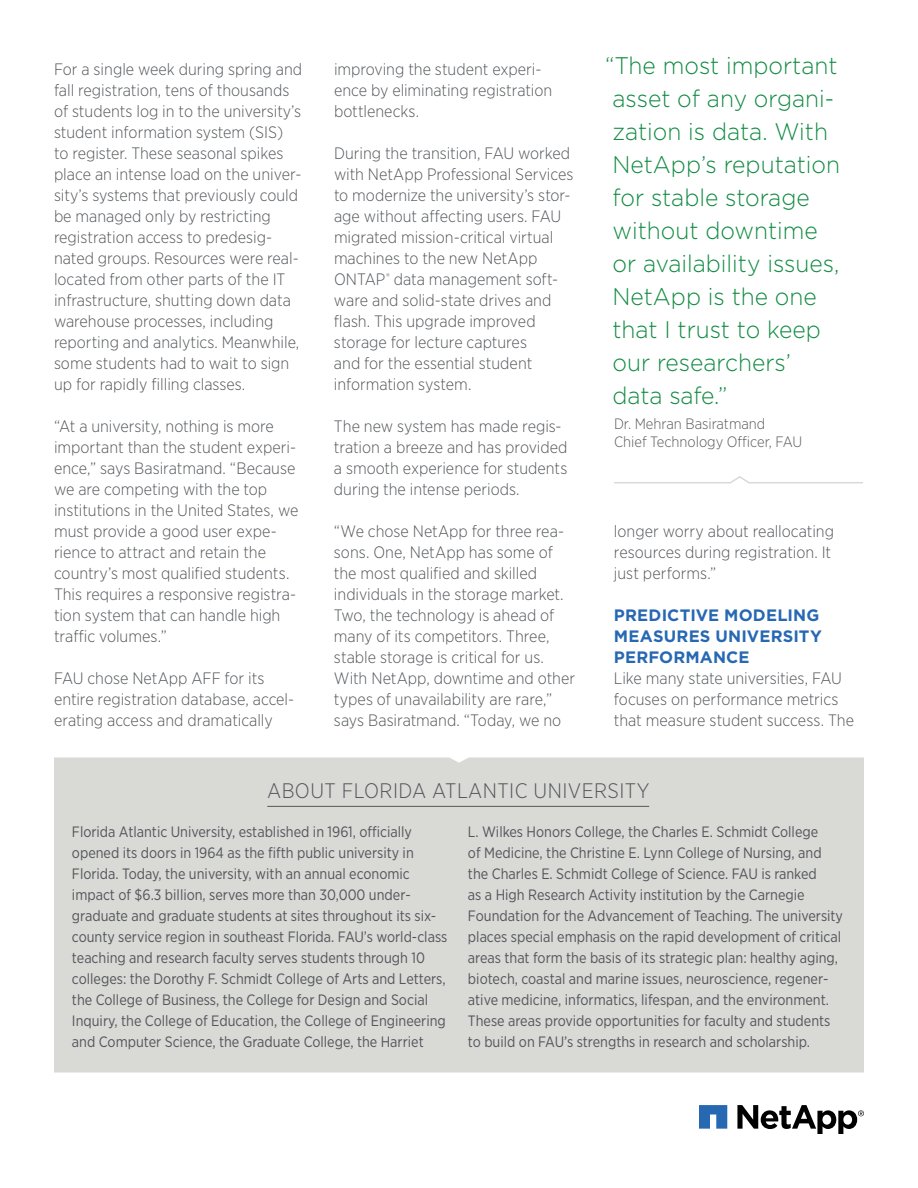
<style>
.page{position:relative;width:918px;height:1188px;background:#fff}
.page>*{position:absolute;margin:0;border:0;box-sizing:border-box;transform-origin:0 0}
.t1{font:300 24px/33px "Gotham HTF";color:#118b42;scale:.95 1}
.t2{font:300 21px "Gotham Narrow";letter-spacing:.02em;color:#53565a}
.t3{font:300 16.5px/21px "Gotham Narrow";color:#53565a}
.t4{font:700 16.5px/21px "Gotham HTF";letter-spacing:.01em;color:#2768b3}
.t5{font:15px/21px "Gotham Narrow";color:#53565a}
.t6{font:300 15px/18px "Gotham Narrow";color:#585a5c}
</style>
<div class="page">
<svg style="left:699px;top:1105px;width:28px;height:24px"></svg>
<svg style="left:737px;top:1105px;width:127px;height:29px"></svg>
<div style="left:54px;top:758px;width:810px;height:314px;background:#d9d9d6"></div>
<hr style="left:267px;top:806px;width:382px;height:1px;background:#53565a">
<svg style="left:614px;top:476px;width:249px;height:8px"></svg>
<p class="t3" style="left:54px;top:58px;width:250px">For a single week during spring and fall registration, tens of thousands of students log in to the university’s student information system (SIS)<br>to register. These seasonal spikes place an intense load on the univer&shy;sity’s systems that previously could be managed only by restricting registration access to predesig&shy;nated groups. Resources were real&shy;located from other parts of the IT infrastructure, shutting down data warehouse processes, including reporting and analytics. Meanwhile, some students had to wait to sign up for rapidly filling classes.</p>
<p class="t3" style="left:54px;top:415px;width:246px">“At a university, nothing is more important than the student experi&shy;ence,” says Basiratmand. “Because we are competing with the top institutions in the United States, we must provide a good user expe&shy;rience to attract and retain the country’s most qualified students.<br>This requires a responsive registra&shy;tion system that can handle high traffic volumes.”</p>
<p class="t3" style="left:54px;top:667px;width:242px">FAU chose NetApp AFF for its entire registration database, accel&shy;erating access and dramatically</p>
<h1 class="t1" style="left:613px;top:49px;width:241px;text-indent:-8px">“The most important asset of any organi&shy;zation is data. With<br>NetApp’s reputation for stable storage without downtime or availability issues,<br>NetApp is the one that I trust to keep our researchers’ data safe.”</h1>
<p class="t6" style="left:614px;top:415px;width:190px">Dr. Mehran Basiratmand<br>Chief Technology Officer, FAU</p>
<p class="t3" style="left:334px;top:58px;width:220px">improving the student experi&shy;ence by eliminating registration bottlenecks.</p>
<p class="t3" style="left:334px;top:142px;width:241px">During the transition, FAU worked with NetApp Professional Services to modernize the university’s stor&shy;age without affecting users. FAU migrated mission-critical virtual machines to the new NetApp<br>ONTAP<sup>®</sup> data management soft&shy;ware and solid-state drives and flash. This upgrade improved storage for lecture captures<br>and for the essential student information system.</p>
<p class="t3" style="left:334px;top:415px;width:235px">The new system has made regis&shy;tration a breeze and has provided a smooth experience for students during the intense periods.</p>
<p class="t3" style="left:334px;top:520px;width:243px">“We chose NetApp for three rea&shy;sons. One, NetApp has some of the most qualified and skilled individuals in the storage market.<br>Two, the technology is ahead of many of its competitors. Three, stable storage is critical for us.<br>With NetApp, downtime and other types of unavailability are rare,” says Basiratmand. “Today, we no</p>
<p class="t3" style="left:614px;top:520px;width:222px">longer worry about reallocating resources during registration. It just performs.”</p>
<p class="t4" style="left:614px;top:604px;width:209px">PREDICTIVE MODELING<br>MEASURES UNIVERSITY<br>PERFORMANCE</p>
<p class="t3" style="left:614px;top:667px;width:242px">Like many state universities, FAU focuses on performance metrics that measure student success. The</p>
<p class="t2" style="left:267px;top:778px;width:384px">ABOUT FLORIDA ATLANTIC UNIVERSITY</p>
<p class="t5" style="left:72px;top:821px;width:377px">Florida Atlantic University, established in 1961, officially opened its doors in 1964 as the fifth public university in Florida. Today, the university, with an annual economic impact of $6.3 billion, serves more than 30,000 under&shy;graduate and graduate students at sites throughout its six&shy;county service region in southeast Florida. FAU’s world-class teaching and research faculty serves students through 10 colleges: the Dorothy F. Schmidt College of Arts and Letters, the College of Business, the College for Design and Social Inquiry, the College of Education, the College of Engineering and Computer Science, the Graduate College, the Harriet</p>
<p class="t5" style="left:468px;top:821px;width:377px">L. Wilkes Honors College, the Charles E. Schmidt College<br>of Medicine, the Christine E. Lynn College of Nursing, and the Charles E. Schmidt College of Science. FAU is ranked<br>as a High Research Activity institution by the Carnegie Foundation for the Advancement of Teaching. The university places special emphasis on the rapid development of critical areas that form the basis of its strategic plan: healthy aging, biotech, coastal and marine issues, neuroscience, regener&shy;ative medicine, informatics, lifespan, and the environment.<br>These areas provide opportunities for faculty and students to build on FAU’s strengths in research and scholarship.</p>
</div>
